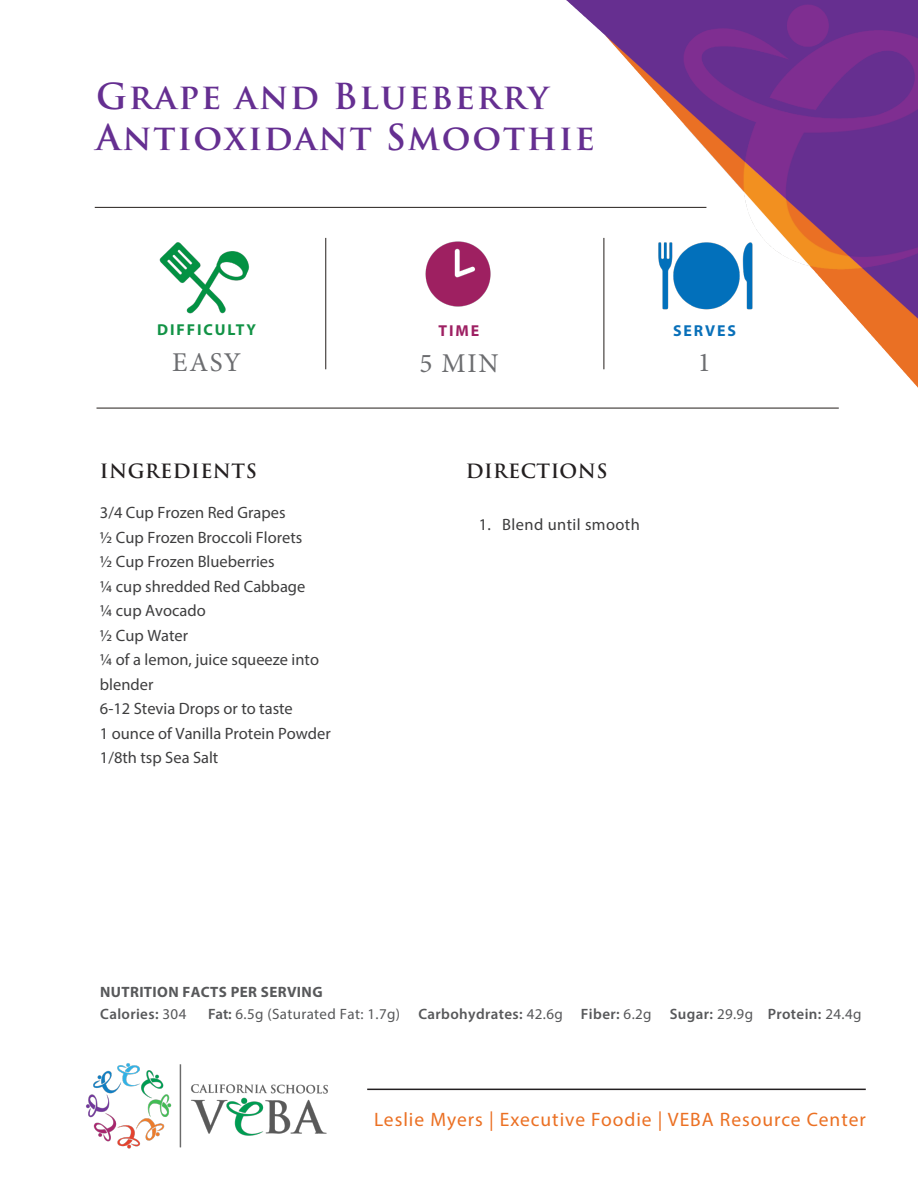
<style>
.page{position:relative;width:918px;height:1188px;background:#fff}
.page>*{position:absolute;margin:0;border:0;box-sizing:border-box;transform-origin:0 0}
.t1{font:700 34.95px/41.8px "Trajan Pro";letter-spacing:.05em;color:#652f91}
.t2{font:27.15px "Minion Pro";letter-spacing:.06em;color:#6c6d70}
.t3{font:19.5px "Myriad Pro";letter-spacing:.05em;color:#eb7023}
.t4{font:700 19.2px "Trajan Pro";letter-spacing:.025em;color:#231f20}
.t5{font:16.5px/24.6px "Myriad Pro";color:#3e3e3f}
.t6{font:16.5px "Myriad Pro";letter-spacing:.025em;color:#3c3c3d}
.t7{font:700 15.9px "Myriad Pro";letter-spacing:.12em;color:#129346}
.t8{font:700 15.9px "Myriad Pro";letter-spacing:.12em;color:#0970b9}
.t9{font:700 15.9px "Myriad Pro";color:#9e2063}
.t10{font:15px "Myriad Pro";letter-spacing:.025em;color:#57585a}
.t11{font:700 15px/21.9px "Myriad Pro";letter-spacing:.025em;color:#58595b}
.s1{font-weight:600;color:#57585a}
.s2{font-weight:400;color:#57585a}
.s3{font-weight:600}
</style>
<div class="page">
<img style="left:527px;top:0;width:391px;height:388px">
<img style="left:86px;top:1063px;width:242px;height:86px">
<hr style="left:367px;top:1089px;width:499px;height:1px;background:#231f20">
<hr style="left:97px;top:408px;width:742px;height:1px;background:#241e1b">
<img style="left:425px;top:241px;width:66px;height:66px">
<img style="left:642px;top:220px;width:129px;height:129px">
<img style="left:159px;top:242px;width:90px;height:72px">
<hr style="left:325px;top:238px;width:1px;height:131px;background:#241e1b">
<hr style="left:604px;top:238px;width:1px;height:131px;background:#241e1b">
<hr style="left:95px;top:207px;width:611px;height:1px;background:#241e1b">
<p class="t1" style="left:96px;top:75px;width:500px">Grape and Blueberry<br>Antioxidant Smoothie</p>
<p class="t7" style="left:157px;top:319px;width:100px">DIFFICULTY</p>
<p class="t2" style="left:172px;top:344px;width:70px">EASY</p>
<p class="t4" style="left:100px;top:459px;width:158px">INGREDIENTS</p>
<p class="t5" style="left:100px;top:500px;width:232px">3/4 Cup Frozen Red Grapes<br>½ Cup Frozen Broccoli Florets<br>½ Cup Frozen Blueberries<br>¼ cup shredded Red Cabbage<br>¼ cup Avocado<br>½ Cup Water<br>¼ of a lemon, juice squeeze into blender<br>6-12 Stevia Drops or to taste<br>1 ounce of Vanilla Protein Powder<br>1/8th tsp Sea Salt</p>
<p class="t9" style="left:439px;top:320px;width:42px">TIME</p>
<p class="t2" style="left:419px;top:345px;width:81px">5 MIN</p>
<p class="t8" style="left:673px;top:320px;width:64px">SERVES</p>
<p class="t2" style="left:698px;top:344px;width:15px">1</p>
<p class="t4" style="left:466px;top:459px;width:143px">DIRECTIONS</p>
<p class="t6" style="left:479px;top:514px;width:163px">1. Blend until smooth</p>
<p class="t11" style="left:100px;top:980px;width:224px">NUTRITION FACTS PER SERVING<br><span class="s1">Calories:</span> <span class="s2">304</span></p>
<p class="t10" style="left:208px;top:1004px;width:655px"><span class="s3">Fat:</span> 6.5g (Saturated Fat: 1.7g) <span class="s3">Carbohydrates:</span> 42.6g <span class="s3">Fiber:</span> 6.2g <span class="s3">Sugar:</span> 29.9g <span class="s3">Protein:</span> 24.4g</p>
<p class="t3" style="left:374px;top:1107px;width:493px">Leslie Myers | Executive Foodie | VEBA Resource Center</p>
</div>
